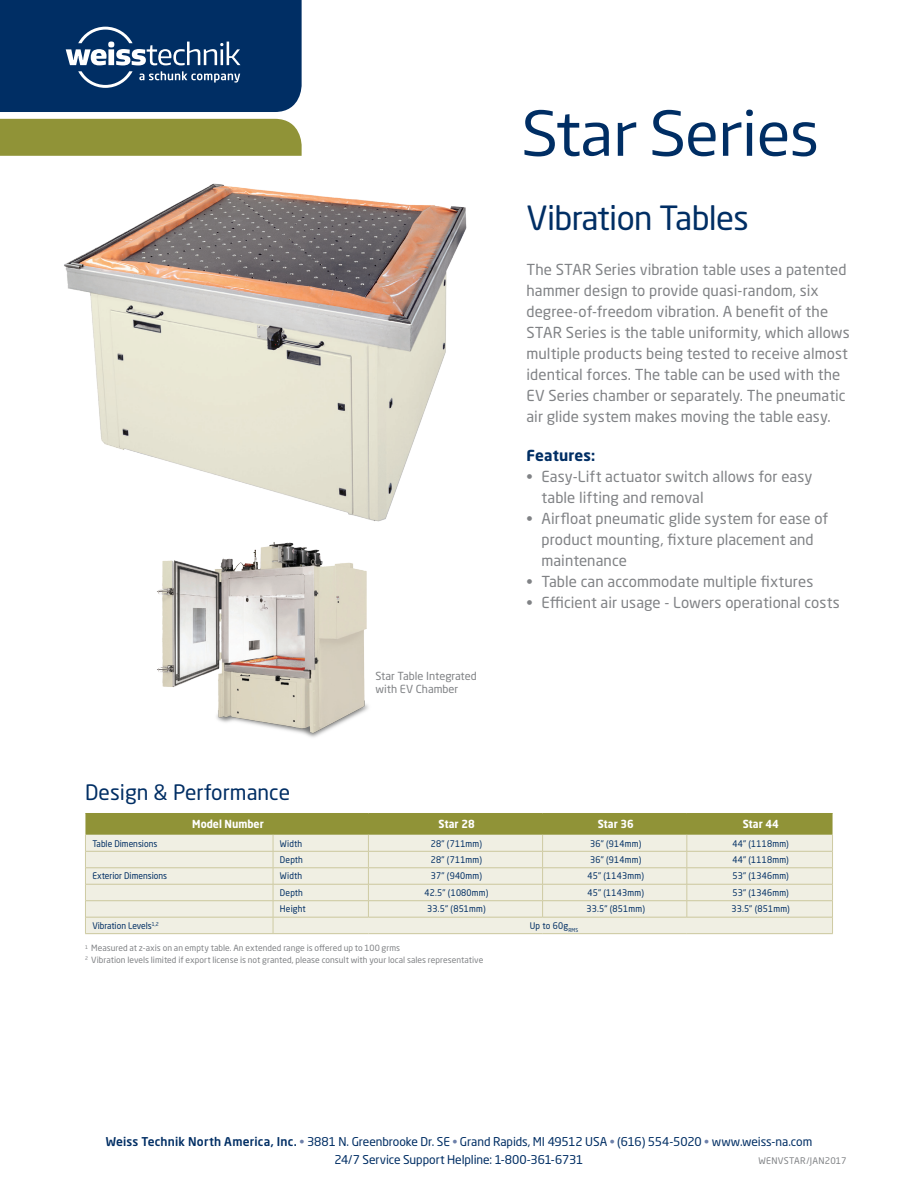
<style>
.page{position:relative;width:918px;height:1188px;background:#fff}
.page>*{position:absolute;margin:0;border:0;box-sizing:border-box;transform-origin:0 0}
.t1{font:60.9px "Encode Sans";color:#002e64}
.t2{font:33px "Neo Sans Std";letter-spacing:-.02em;color:#002e64}
.t3{font:21px "Neo Sans Std";color:#002e64}
.t4{font:15px/21px "Neo Sans Std";letter-spacing:.005em;color:#808285}
.t5{font:700 15px "Neo Sans Std";letter-spacing:.005em;color:#002e64}
.t6{font:12px/18px "Neo Sans Std";letter-spacing:-.005em;color:#002e64;text-align:center}
.t7{font:11.1px/13.2px "Neo Sans Std";color:#808285}
.t8{font:700 10.95px "Neo Sans Std";color:#fff;scale:.94 1}
.t9{font:9px "Neo Sans Std";letter-spacing:.02em;color:#002e64;scale:.94 1}
.t10{font:9px "Neo Sans Std";color:#002e64;scale:.94 1}
.t11{font:9px "Neo Sans Std";letter-spacing:.025em;color:#808285}
.t12{font:8.55px/11.4px "Neo Sans Std";letter-spacing:.005em;color:#808285}
.s1{font-weight:500}
.s2{color:#6e81aa}
</style>
<div class="page">
<div style="left:0;top:119px;width:302px;height:37px;background:#909337"></div>
<svg style="left:0;top:0;width:302px;height:112px;background:#113c6e"></svg>
<img style="left:157px;top:542px;width:212px;height:196px">
<hr style="left:85px;top:813px;width:188px;height:1px;background:#909337">
<hr style="left:273px;top:813px;width:95px;height:1px;background:#909337">
<hr style="left:368px;top:813px;width:175px;height:1px;background:#909337">
<hr style="left:543px;top:813px;width:144px;height:1px;background:#909337">
<hr style="left:687px;top:813px;width:146px;height:1px;background:#909337">
<hr style="left:85px;top:933px;width:188px;height:1px;background:#cdc9a0">
<hr style="left:273px;top:933px;width:95px;height:1px;background:#cdc9a0">
<hr style="left:368px;top:933px;width:175px;height:1px;background:#cdc9a0">
<hr style="left:543px;top:933px;width:144px;height:1px;background:#cdc9a0">
<hr style="left:687px;top:933px;width:146px;height:1px;background:#cdc9a0">
<svg style="left:85px;top:814px;width:748px;height:119px;background:#dddcc1"></svg>
<img style="left:64px;top:183px;width:403px;height:339px">
<h1 class="t1" style="left:522px;top:93px;width:298px">Star Series</h1>
<h2 class="t2" style="left:526px;top:198px;width:224px">Vibration Tables</h2>
<h3 class="t3" style="left:85px;top:780px;width:207px">Design &amp; Performance</h3>
<p class="t7" style="left:375px;top:669px;width:103px">Star Table Integrated with EV Chamber</p>
<p class="t4" style="left:526px;top:259px;width:325px">The STAR Series vibration table uses a patented hammer design to provide quasi-random, six degree-of-freedom vibration. A benefit of the STAR Series is the table uniformity, which allows multiple products being tested to receive almost identical forces. The table can be used with the EV Series chamber or separately. The pneumatic air glide system makes moving the table easy.</p>
<p class="t5" style="left:526px;top:446px;width:70px">Features:</p>
<p class="t4" style="left:542px;top:466px;width:272px;text-indent:-15px">• Easy-Lift actuator switch allows for easy table lifting and removal</p>
<p class="t4" style="left:542px;top:508px;width:288px;text-indent:-15px">• Airfloat pneumatic glide system for ease of product mounting, fixture placement and maintenance</p>
<p class="t4" style="left:526px;top:571px;width:288px">• Table can accommodate multiple fixtures</p>
<p class="t4" style="left:526px;top:592px;width:315px">• Efficient air usage - Lowers operational costs</p>
<p class="t8" style="left:192px;top:817px;width:78px">Model Number</p>
<p class="t8" style="left:439px;top:817px;width:40px">Star 28</p>
<p class="t8" style="left:598px;top:817px;width:40px">Star 36</p>
<p class="t8" style="left:743px;top:817px;width:40px">Star 44</p>
<p class="t10" style="left:92px;top:838px;width:71px">Table Dimensions</p>
<p class="t9" style="left:280px;top:838px;width:25px">Width</p>
<p class="t9" style="left:431px;top:838px;width:56px">28" (711mm)</p>
<p class="t9" style="left:590px;top:838px;width:56px">36" (914mm)</p>
<p class="t9" style="left:732px;top:838px;width:62px">44" (1118mm)</p>
<p class="t9" style="left:280px;top:854px;width:26px">Depth</p>
<p class="t9" style="left:431px;top:854px;width:56px">28" (711mm)</p>
<p class="t9" style="left:590px;top:854px;width:56px">36" (914mm)</p>
<p class="t9" style="left:732px;top:854px;width:62px">44" (1118mm)</p>
<p class="t10" style="left:92px;top:871px;width:81px">Exterior Dimensions</p>
<p class="t9" style="left:280px;top:871px;width:25px">Width</p>
<p class="t9" style="left:431px;top:871px;width:56px">37" (940mm)</p>
<p class="t9" style="left:587px;top:871px;width:62px">45" (1143mm)</p>
<p class="t9" style="left:732px;top:871px;width:62px">53" (1346mm)</p>
<p class="t9" style="left:280px;top:887px;width:26px">Depth</p>
<p class="t9" style="left:425px;top:887px;width:69px">42.5" (1080mm)</p>
<p class="t9" style="left:587px;top:887px;width:62px">45" (1143mm)</p>
<p class="t9" style="left:732px;top:887px;width:62px">53" (1346mm)</p>
<p class="t9" style="left:280px;top:904px;width:29px">Height</p>
<p class="t9" style="left:427px;top:904px;width:64px">33.5" (851mm)</p>
<p class="t9" style="left:586px;top:904px;width:64px">33.5" (851mm)</p>
<p class="t9" style="left:731px;top:904px;width:64px">33.5" (851mm)</p>
<p class="t10" style="left:92px;top:920px;width:72px">Vibration Levels<sup>1,2</sup></p>
<p class="t9" style="left:530px;top:920px;width:53px">Up to 60g<sub>RMS</sub></p>
<p class="t12" style="left:85px;top:943px;width:400px"><sup>1</sup> Measured at z-axis on an empty table. An extended range is offered up to 100 grms<br><sup>2</sup> Vibration levels limited if export license is not granted, please consult with your local sales representative</p>
<p class="t6" style="left:106px;top:1133px;width:708px"><span class="s1">Weiss Technik North America, Inc.</span> <span class="s2">•</span> 3881 N. Greenbrooke Dr. SE <span class="s2">•</span> Grand Rapids, MI 49512 USA <span class="s2">•</span> (616) 554-5020 <span class="s2">•</span> www.weiss-na.com<br>24/7 Service Support Helpline: 1-800-361-6731</p>
<p class="t11" style="left:759px;top:1156px;width:90px">WENVSTAR/JAN2017</p>
</div>
